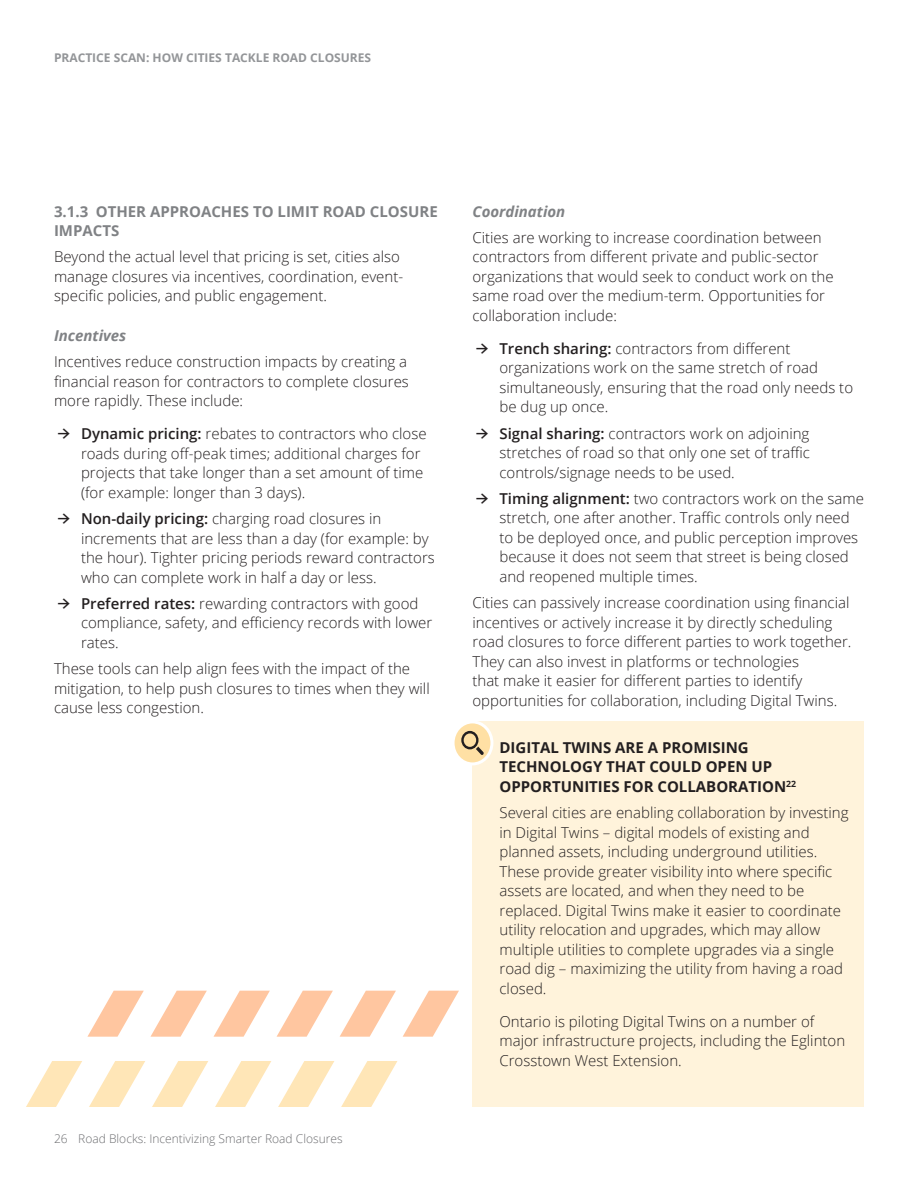
<style>
.page{position:relative;width:918px;height:1188px;background:#fff}
.page>*{position:absolute;margin:0;border:0;box-sizing:border-box;transform-origin:0 0}
.Body{font:300 15px/19.5px "Open Sans";color:#231f20}
.t1{font:700 15px/19.5px "Open Sans";color:#231f20}
.t2{font:700 15px/19.5px "Open Sans";color:#808285}
.t3{font:italic 700 15px "Open Sans";color:#808285}
.t4{font:300 12px "Open Sans";color:#6c6d70}
.Page_number{font:700 12px "Open Sans";color:#939598}
.s1{font-family:"Calmetta";font-weight:400}
.s2{font-weight:600}
</style>
<div class="page">
<svg style="left:87px;top:991px;width:57px;height:46px"></svg>
<svg style="left:150px;top:991px;width:57px;height:46px"></svg>
<svg style="left:214px;top:991px;width:56px;height:46px"></svg>
<svg style="left:277px;top:991px;width:56px;height:46px"></svg>
<svg style="left:340px;top:991px;width:56px;height:46px"></svg>
<svg style="left:403px;top:991px;width:56px;height:46px"></svg>
<svg style="left:26px;top:1061px;width:56px;height:46px"></svg>
<svg style="left:89px;top:1061px;width:56px;height:46px"></svg>
<svg style="left:152px;top:1061px;width:56px;height:46px"></svg>
<svg style="left:215px;top:1061px;width:56px;height:46px"></svg>
<svg style="left:278px;top:1061px;width:56px;height:46px"></svg>
<svg style="left:341px;top:1061px;width:56px;height:46px"></svg>
<div style="left:472px;top:721px;width:392px;height:386px;background:#fff3db"></div>
<svg style="left:453px;top:722px;width:39px;height:42px"></svg>
<div style="left:452px;top:720px;width:41px;height:45px;border:3px solid #fff;border-radius:50%"></div>
<svg style="left:461px;top:731px;width:23px;height:24px"></svg>
<p class="Page_number" style="left:54px;top:49px;width:319px">PRACTICE SCAN: HOW CITIES TACKLE ROAD CLOSURES</p>
<h3 class="t2" style="left:54px;top:201px;width:385px">3.1.3 OTHER APPROACHES TO LIMIT ROAD CLOSURE<br>IMPACTS</h3>
<p class="Body" style="left:54px;top:247px;width:351px">Beyond the actual level that pricing is set, cities also manage closures via incentives, coordination, event&shy;specific policies, and public engagement.</p>
<h4 class="t3" style="left:54px;top:325px;width:74px">Incentives</h4>
<p class="Body" style="left:54px;top:352px;width:356px;text-align:justify">Incentives reduce construction impacts by creating a financial reason for contractors to complete closures more rapidly. These include:</p>
<p class="Body" style="left:81px;top:424px;width:347px;text-indent:-27px"><span class="s1">→</span> <span class="s2">Dynamic pricing:</span> rebates to contractors who close roads during off-peak times; additional charges for projects that take longer than a set amount of time (for example: longer than 3 days).</p>
<p class="Body" style="left:81px;top:509px;width:355px;text-indent:-27px"><span class="s1">→</span> <span class="s2">Non-daily pricing:</span> charging road closures in increments that are less than a day (for example: by the hour). Tighter pricing periods reward contractors who can complete work in half a day or less.</p>
<p class="Body" style="left:81px;top:593px;width:353px;text-indent:-27px"><span class="s1">→</span> <span class="s2">Preferred rates:</span> rewarding contractors with good compliance, safety, and efficiency records with lower rates.</p>
<p class="Body" style="left:54px;top:659px;width:377px">These tools can help align fees with the impact of the mitigation, to help push closures to times when they will cause less congestion.</p>
<p class="t4" style="left:54px;top:1131px;width:290px">26 Road Blocks: Incentivizing Smarter Road Closures</p>
<h4 class="t3" style="left:472px;top:201px;width:94px">Coordination</h4>
<p class="Body" style="left:472px;top:227px;width:363px">Cities are working to increase coordination between contractors from different private and public-sector organizations that would seek to conduct work on the same road over the medium-term. Opportunities for collaboration include:</p>
<p class="Body" style="left:500px;top:338px;width:355px;text-indent:-27px"><span class="s1">→</span> <span class="s2">Trench sharing:</span> contractors from different organizations work on the same stretch of road simultaneously, ensuring that the road only needs to be dug up once.</p>
<p class="Body" style="left:500px;top:423px;width:312px;text-align:justify;text-indent:-27px"><span class="s1">→</span> <span class="s2">Signal sharing:</span> contractors work on adjoining stretches of road so that only one set of traffic controls/signage needs to be used.</p>
<p class="Body" style="left:500px;top:488px;width:366px;text-indent:-27px"><span class="s1">→</span> <span class="s2">Timing alignment:</span> two contractors work on the same stretch, one after another. Traffic controls only need to be deployed once, and public perception improves because it does not seem that street is being closed and reopened multiple times.</p>
<p class="Body" style="left:472px;top:593px;width:381px">Cities can passively increase coordination using financial incentives or actively increase it by directly scheduling road closures to force different parties to work together.<br>They can also invest in platforms or technologies<br>that make it easier for different parties to identify opportunities for collaboration, including Digital Twins.</p>
<h3 class="t1" style="left:500px;top:737px;width:298px">DIGITAL TWINS ARE A PROMISING<br>TECHNOLOGY THAT COULD OPEN UP<br>OPPORTUNITIES FOR COLLABORATION<sup>22</sup></h3>
<p class="Body" style="left:500px;top:803px;width:351px">Several cities are enabling collaboration by investing in Digital Twins – digital models of existing and planned assets, including underground utilities.<br>These provide greater visibility into where specific assets are located, and when they need to be replaced. Digital Twins make it easier to coordinate utility relocation and upgrades, which may allow multiple utilities to complete upgrades via a single road dig – maximizing the utility from having a road closed.</p>
<p class="Body" style="left:500px;top:1011px;width:347px">Ontario is piloting Digital Twins on a number of major infrastructure projects, including the Eglinton<br>Crosstown West Extension.</p>
</div>
